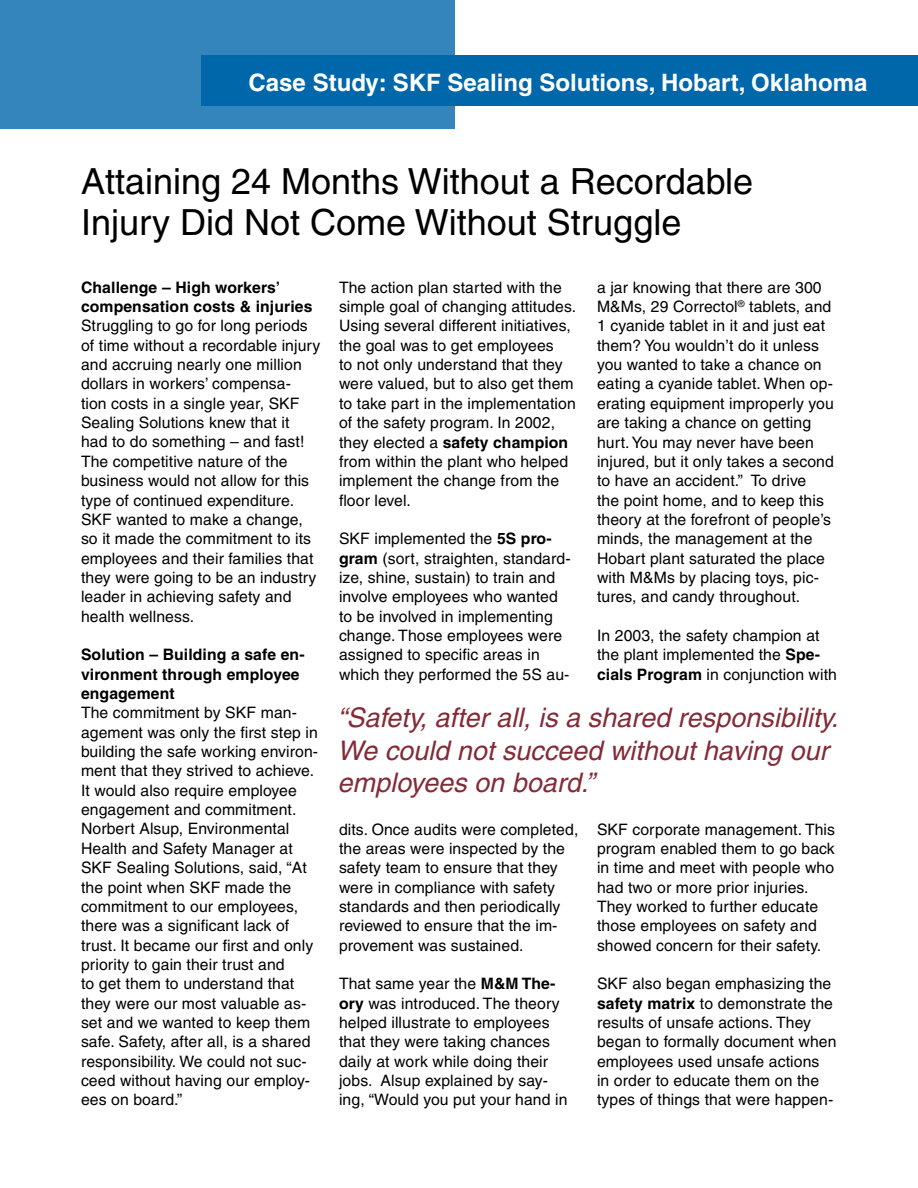
<style>
.page{position:relative;width:918px;height:1188px;background:#fff}
.page>*{position:absolute;margin:0;border:0;box-sizing:border-box;transform-origin:0 0}
.t1{font:36px/40.5px "Helvetica";color:#000}
.t2{font:italic 27px/32.4px "Helvetica";color:#842b37}
.t3{font:700 24px "Helvetica";color:#fff}
.t4{font:15.75px/19.4px "Helvetica";letter-spacing:.005em;color:#000}
.t5{font:700 15.75px/19.4px "Helvetica";letter-spacing:.005em;color:#000}
.s1{font-weight:700}
</style>
<div class="page">
<div style="left:0;top:0;width:454px;height:129px;background:#3385bb"></div>
<div style="left:201px;top:56px;width:717px;height:50px;background:#0067ab"></div>
<h3 class="t3" style="left:249px;top:67px;width:620px">Case Study: SKF Sealing Solutions, Hobart, Oklahoma</h3>
<h1 class="t1" style="left:81px;top:161px;width:674px">Attaining 24 Months Without a Recordable<br>Injury Did Not Come Without Struggle</h1>
<p class="t5" style="left:81px;top:277px;width:233px">Challenge – High workers’ compensation costs &amp; injuries</p>
<p class="t4" style="left:81px;top:316px;width:241px">Struggling to go for long periods of time without a recordable injury and accruing nearly one million dollars in workers’ compensa&shy;tion costs in a single year, SKF<br>Sealing Solutions knew that it<br>had to do something – and fast!<br>The competitive nature of the business would not allow for this type of continued expenditure.<br>SKF wanted to make a change, so it made the commitment to its employees and their families that they were going to be an industry leader in achieving safety and health wellness.</p>
<p class="t5" style="left:81px;top:645px;width:225px">Solution – Building a safe en&shy;vironment through employee engagement</p>
<p class="t4" style="left:81px;top:703px;width:239px">The commitment by SKF man&shy;agement was only the first step in building the safe working environ&shy;ment that they strived to achieve.<br>It would also require employee engagement and commitment.<br>Norbert Alsup, Environmental<br>Health and Safety Manager at<br>SKF Sealing Solutions, said, “At the point when SKF made the commitment to our employees, there was a significant lack of trust. It became our first and only priority to gain their trust and<br>to get them to understand that they were our most valuable as&shy;set and we wanted to keep them safe. Safety, after all, is a shared responsibility. We could not suc&shy;ceed without having our employ&shy;ees on board.”</p>
<p class="t4" style="left:339px;top:277px;width:239px">The action plan started with the simple goal of changing attitudes.<br>Using several different initiatives, the goal was to get employees<br>to not only understand that they were valued, but to also get them to take part in the implementation of the safety program. In 2002, they elected a <span class="s1">safety champion </span>from within the plant who helped implement the change from the floor level.</p>
<p class="t4" style="left:339px;top:529px;width:233px">SKF implemented the <span class="s1">5S pro&shy;gram</span> (sort, straighten, standard&shy;ize, shine, sustain) to train and involve employees who wanted to be involved in implementing change. Those employees were assigned to specific areas in which they performed the 5S au-</p>
<p class="t4" style="left:597px;top:277px;width:238px">a jar knowing that there are 300<br>M&amp;Ms, 29 Correctol<sup>®</sup> tablets, and<br>1 cyanide tablet in it and just eat them? You wouldn’t do it unless you wanted to take a chance on eating a cyanide tablet. When op&shy;erating equipment improperly you are taking a chance on getting hurt. You may never have been injured, but it only takes a second to have an accident.” To drive<br>the point home, and to keep this theory at the forefront of people’s minds, the management at the<br>Hobart plant saturated the place with M&amp;Ms by placing toys, pic&shy;tures, and candy throughout.</p>
<p class="t4" style="left:597px;top:626px;width:241px">In 2003, the safety champion at the plant implemented the <span class="s1">Spe&shy;cials Program</span> in conjunction with</p>
<h2 class="t2" style="left:338px;top:702px;width:502px">“Safety, after all, is a shared responsibility.<br>We could not succeed without having our employees on board.”</h2>
<p class="t4" style="left:339px;top:819px;width:241px">dits. Once audits were completed, the areas were inspected by the safety team to ensure that they were in compliance with safety standards and then periodically reviewed to ensure that the im&shy;provement was sustained.</p>
<p class="t4" style="left:339px;top:974px;width:230px">That same year the <span class="s1">M&amp;M The&shy;ory</span> was introduced. The theory helped illustrate to employees that they were taking chances daily at work while doing their jobs. Alsup explained by say&shy;ing, “Would you put your hand in</p>
<p class="t4" style="left:597px;top:819px;width:240px">SKF corporate management. This program enabled them to go back in time and meet with people who had two or more prior injuries.<br>They worked to further educate those employees on safety and showed concern for their safety.</p>
<p class="t4" style="left:597px;top:974px;width:241px">SKF also began emphasizing the <span class="s1">safety matrix</span> to demonstrate the results of unsafe actions. They began to formally document when employees used unsafe actions<br>in order to educate them on the types of things that were happen-</p>
</div>
